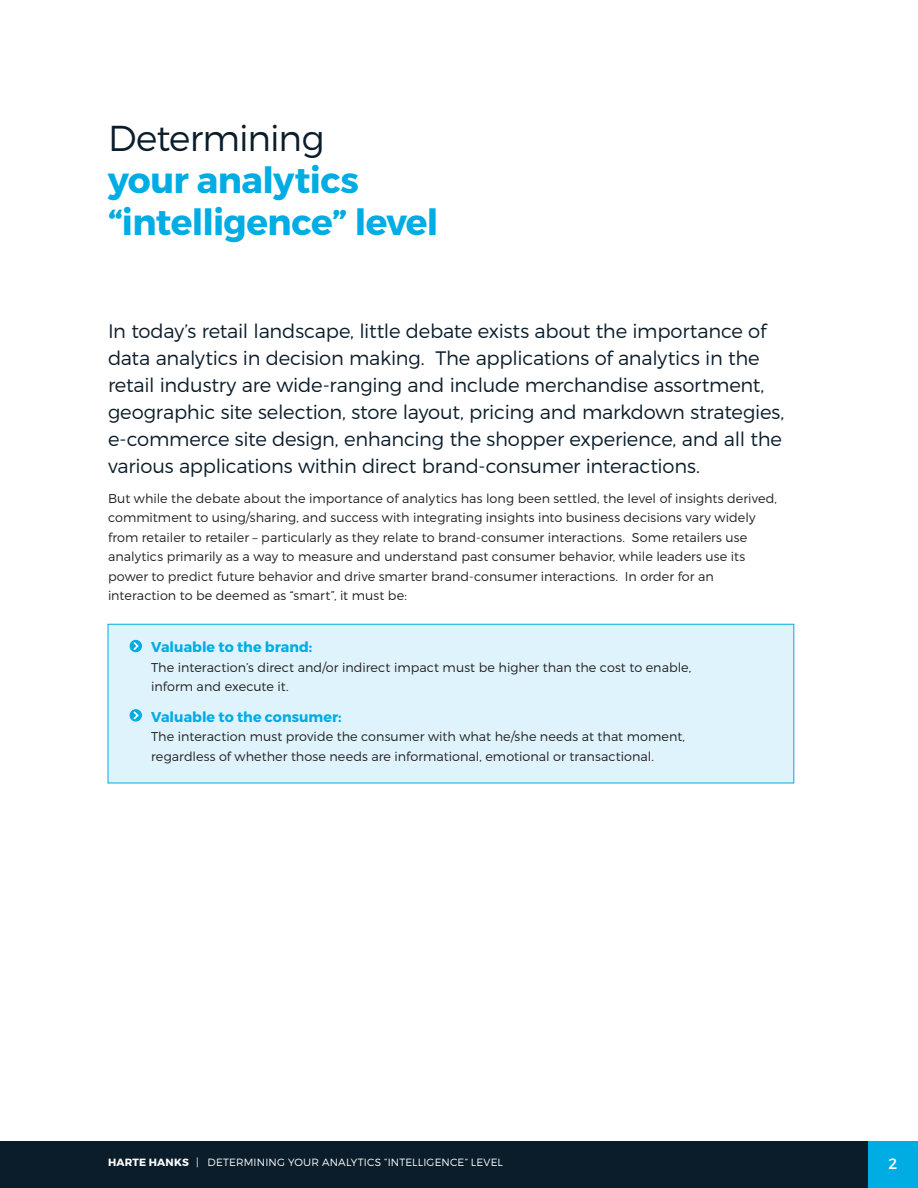
<style>
.page{position:relative;width:918px;height:1188px;background:#fff}
.page>*{position:absolute;margin:0;border:0;box-sizing:border-box;transform-origin:0 0}
.BODY_-_Headline{font:700 36px/42px "Montserrat";letter-spacing:-.02em;color:#00ace4}
.BODY_-_Intro01{font:300 19.5px/27px "Montserrat";letter-spacing:-.015em;color:#0b1d2a}
.t1{font:15px "Montserrat";color:#fff}
.BODY_-_Copy{font:700 14.25px "Montserrat";color:#00ace4}
.BODY_-_Copy-2{font:300 12.75px/19.5px "Montserrat";letter-spacing:.005em;color:#231f20}
.t2{font:300 10.5px "Montserrat";letter-spacing:.015em;color:#fff}
.s1{font-weight:300;color:#0b1d2a}
.s2{font-weight:700}
</style>
<div class="page">
<div style="left:867px;top:1141px;width:51px;height:47px;background:#00ace4"></div>
<div style="left:0;top:1141px;width:867px;height:47px;background:#0b1d2a"></div>
<div style="left:108px;top:624px;width:686px;height:159px;background:#def3fc;border:1px solid #00ace4"></div>
<svg style="left:130px;top:640px;width:11px;height:12px"></svg>
<div style="left:130px;top:640px;width:12px;height:12px;border:1px solid #00ace4;border-radius:50%"></div>
<svg style="left:134px;top:642px;width:5px;height:8px"></svg>
<svg style="left:130px;top:710px;width:11px;height:11px"></svg>
<div style="left:130px;top:709px;width:12px;height:13px;border:1px solid #00ace4;border-radius:50%"></div>
<svg style="left:134px;top:711px;width:5px;height:8px"></svg>
<p class="BODY_-_Headline" style="left:108px;top:118px;width:332px"><span class="s1">Determining<br></span>your analytics “intelligence” level</p>
<p class="BODY_-_Intro01" style="left:108px;top:317px;width:678px">In today’s retail landscape, little debate exists about the importance of data analytics in decision making. The applications of analytics in the retail industry are wide-ranging and include merchandise assortment, geographic site selection, store layout, pricing and markdown strategies, e-commerce site design, enhancing the shopper experience, and all the various applications within direct brand-consumer interactions.</p>
<p class="BODY_-_Copy-2" style="left:108px;top:488px;width:671px">But while the debate about the importance of analytics has long been settled, the level of insights derived, commitment to using/sharing, and success with integrating insights into business decisions vary widely from retailer to retailer – particularly as they relate to brand-consumer interactions. Some retailers use analytics primarily as a way to measure and understand past consumer behavior, while leaders use its power to predict future behavior and drive smarter brand-consumer interactions. In order for an interaction to be deemed as “smart”, it must be:</p>
<p class="BODY_-_Copy" style="left:151px;top:638px;width:163px">Valuable to the brand:</p>
<p class="BODY_-_Copy-2" style="left:151px;top:657px;width:542px">The interaction’s direct and/or indirect impact must be higher than the cost to enable, inform and execute it.</p>
<p class="BODY_-_Copy" style="left:151px;top:708px;width:192px">Valuable to the consumer:</p>
<p class="BODY_-_Copy-2" style="left:151px;top:727px;width:535px">The interaction must provide the consumer with what he/she needs at that moment, regardless of whether those needs are informational, emotional or transactional.</p>
<p class="t2" style="left:108px;top:1156px;width:396px"><span class="s2">HARTE HANKS</span> | DETERMINING YOUR ANALYTICS “INTELLIGENCE” LEVEL</p>
<p class="t1" style="left:889px;top:1154px;width:10px">2</p>
</div>
